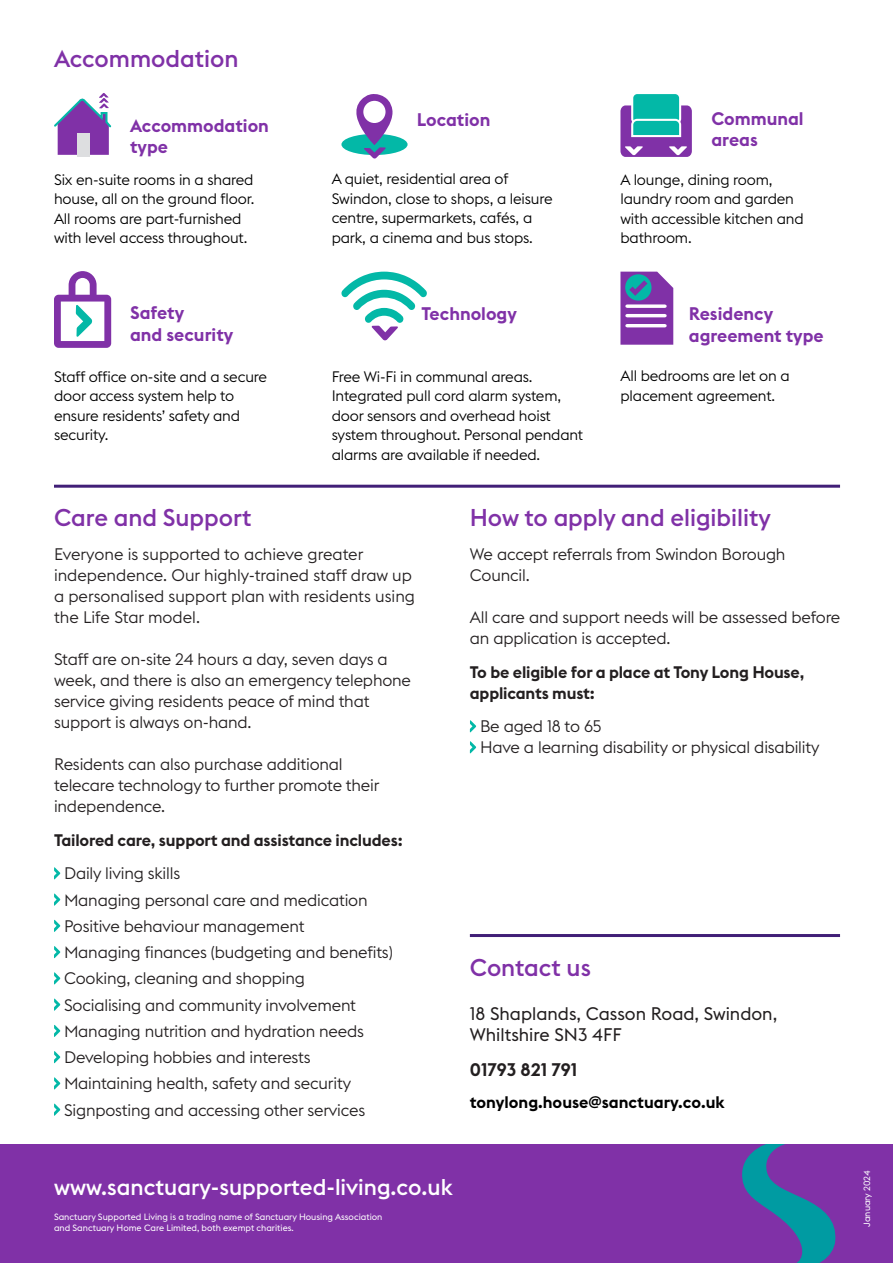
<style>
.page{position:relative;width:893px;height:1263px;background:#fff}
.page>*{position:absolute;margin:0;border:0;box-sizing:border-box;transform-origin:0 0}
.t1{font:500 24px "Euclid Flex B";color:#8031a7}
.t2{font:500 22.5px "Euclid Flex B";color:#fff}
.t3{font:600 18px/21.6px "Euclid Flex B";color:#8031a7}
.t4{font:18px/21.6px "Euclid Flex B";color:#231f20}
.t5{font:600 18px "Euclid Flex B";color:#231f20}
.t6{font:300 16.5px/21px "Euclid Flex B";letter-spacing:-.01em;color:#231f20}
.t7{font:600 16.5px/21px "Euclid Flex B";letter-spacing:-.01em;color:#231f20}
.t8{font:600 16.5px "Euclid Flex B";color:#000}
.t9{font:300 15px/19.5px "Euclid Flex B";letter-spacing:-.01em;color:#000}
.t10{font:9px "Euclid Flex B";color:#fff}
</style>
<div class="page">
<svg style="left:54px;top:867px;width:6px;height:12px"></svg>
<svg style="left:54px;top:893px;width:6px;height:13px"></svg>
<svg style="left:54px;top:920px;width:6px;height:12px"></svg>
<svg style="left:54px;top:946px;width:6px;height:12px"></svg>
<svg style="left:54px;top:972px;width:6px;height:12px"></svg>
<svg style="left:54px;top:998px;width:6px;height:13px"></svg>
<svg style="left:54px;top:1025px;width:6px;height:12px"></svg>
<svg style="left:54px;top:1051px;width:6px;height:12px"></svg>
<svg style="left:54px;top:1077px;width:6px;height:12px"></svg>
<svg style="left:54px;top:1103px;width:6px;height:13px"></svg>
<svg style="left:470px;top:720px;width:6px;height:12px"></svg>
<svg style="left:470px;top:741px;width:6px;height:12px"></svg>
<div style="left:0;top:1145px;width:893px;height:118px;background:#8031a7"></div>
<svg style="left:742px;top:1145px;width:94px;height:118px"></svg>
<hr style="left:470px;top:934px;width:370px;height:3px;background:#411f77">
<div style="left:632px;top:93px;width:48px;height:31px;background:#03b8a7;border-radius:5px"></div>
<div style="left:631px;top:92px;width:50px;height:33px;border:2px solid #fff;border-radius:5px"></div>
<svg style="left:620px;top:105px;width:72px;height:52px"></svg>
<div style="left:341px;top:134px;width:67px;height:21px;background:#03b8a7;border-radius:50%"></div>
<svg style="left:356px;top:94px;width:37px;height:65px"></svg>
<svg style="left:54px;top:93px;width:58px;height:62px"></svg>
<div style="left:78px;top:134px;width:12px;height:23px;background:#dddee0"></div>
<svg style="left:54px;top:271px;width:57px;height:77px"></svg>
<svg style="left:341px;top:272px;width:86px;height:69px"></svg>
<hr style="left:54px;top:485px;width:786px;height:3px;background:#411f77">
<svg style="left:620px;top:272px;width:53px;height:73px;background:#784fac"></svg>
<svg style="left:627px;top:304px;width:38px;height:4px"></svg>
<hr style="left:627px;top:314px;width:38px;height:3px;background:#fff">
<hr style="left:627px;top:324px;width:38px;height:3px;background:#fff">
<p class="t1" style="left:54px;top:45px;width:186px">Accommodation</p>
<p class="t3" style="left:130px;top:115px;width:140px">Accommodation</p>
<p class="t3" style="left:417px;top:109px;width:75px">Location</p>
<p class="t3" style="left:130px;top:136px;width:39px">type</p>
<p class="t3" style="left:711px;top:108px;width:94px">Communal areas</p>
<p class="t9" style="left:54px;top:170px;width:202px">Six en-suite rooms in a shared house, all on the ground floor.<br>All rooms are part-furnished with level access throughout.</p>
<p class="t9" style="left:332px;top:170px;width:223px">A quiet, residential area of<br>Swindon, close to shops, a leisure centre, supermarkets, cafés, a park, a cinema and bus stops.</p>
<p class="t9" style="left:620px;top:170px;width:185px">A lounge, dining room, laundry room and garden with accessible kitchen and bathroom.</p>
<p class="t3" style="left:130px;top:302px;width:105px">Safety<br>and security</p>
<p class="t9" style="left:54px;top:367px;width:215px">Staff office on-site and a secure door access system help to ensure residents’ safety and security.</p>
<p class="t3" style="left:421px;top:303px;width:97px">Technology</p>
<p class="t9" style="left:332px;top:367px;width:253px">Free Wi-Fi in communal areas.<br>Integrated pull cord alarm system, door sensors and overhead hoist system throughout. Personal pendant alarms are available if needed.</p>
<p class="t3" style="left:689px;top:303px;width:136px">Residency agreement type</p>
<p class="t9" style="left:620px;top:366px;width:171px">All bedrooms are let on a placement agreement.</p>
<p class="t1" style="left:54px;top:504px;width:199px">Care and Support</p>
<p class="t6" style="left:54px;top:544px;width:362px">Everyone is supported to achieve greater independence. Our highly-trained staff draw up a personalised support plan with residents using the Life Star model.</p>
<p class="t6" style="left:54px;top:649px;width:359px">Staff are on-site 24 hours a day, seven days a week, and there is also an emergency telephone service giving residents peace of mind that support is always on-hand.</p>
<p class="t6" style="left:54px;top:754px;width:327px">Residents can also purchase additional telecare technology to further promote their independence.</p>
<p class="t7" style="left:54px;top:829px;width:350px">Tailored care, support and assistance includes:</p>
<p class="t6" style="left:64px;top:863px;width:118px">Daily living skills</p>
<p class="t6" style="left:64px;top:889px;width:305px">Managing personal care and medication</p>
<p class="t6" style="left:64px;top:916px;width:242px">Positive behaviour management</p>
<p class="t6" style="left:64px;top:942px;width:330px">Managing finances (budgeting and benefits)</p>
<p class="t6" style="left:64px;top:968px;width:242px">Cooking, cleaning and shopping</p>
<p class="t6" style="left:64px;top:994px;width:294px">Socialising and community involvement</p>
<p class="t6" style="left:64px;top:1021px;width:302px">Managing nutrition and hydration needs</p>
<p class="t6" style="left:64px;top:1047px;width:248px">Developing hobbies and interests</p>
<p class="t6" style="left:64px;top:1073px;width:289px">Maintaining health, safety and security</p>
<p class="t6" style="left:64px;top:1099px;width:303px">Signposting and accessing other services</p>
<p class="t1" style="left:470px;top:504px;width:303px">How to apply and eligibility</p>
<p class="t6" style="left:470px;top:544px;width:317px">We accept referrals from Swindon Borough<br>Council.</p>
<p class="t6" style="left:470px;top:607px;width:372px">All care and support needs will be assessed before an application is accepted.</p>
<p class="t7" style="left:470px;top:661px;width:336px">To be eligible for a place at Tony Long House, applicants must:</p>
<p class="t6" style="left:480px;top:716px;width:341px">Be aged 18 to 65<br>Have a learning disability or physical disability</p>
<p class="t1" style="left:470px;top:954px;width:123px">Contact us</p>
<p class="t4" style="left:470px;top:1002px;width:309px">18 Shaplands, Casson Road, Swindon,<br>Whiltshire SN3 4FF</p>
<p class="t5" style="left:470px;top:1059px;width:109px">01793 821 791</p>
<p class="t8" style="left:470px;top:1093px;width:256px">tonylong.house@sanctuary.co.uk</p>
<p class="t2" style="left:54px;top:1174px;width:400px">www.sanctuary-supported-living.co.uk</p>
<p class="t10" style="left:54px;top:1212px;width:330px">Sanctuary Supported Living is a trading name of Sanctuary Housing Association</p>
<p class="t10" style="left:54px;top:1222px;width:241px">and Sanctuary Home Care Limited, both exempt charities.</p>
<p class="t10" style="left:862px;top:1227px;width:58px;rotate:-90deg">January 2024</p>
</div>
